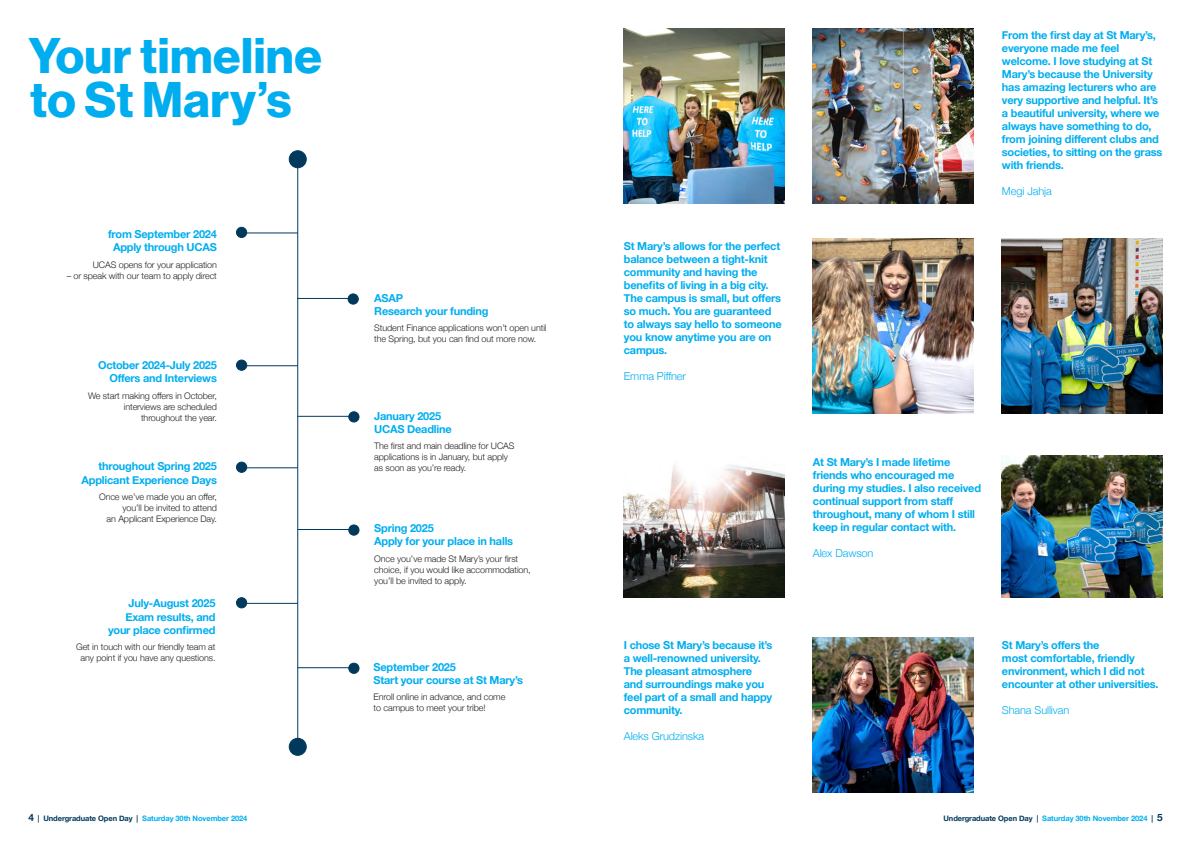
<style>
.page{position:relative;width:1191px;height:842px;background:#fff}
.page>*{position:absolute;margin:0;border:0;box-sizing:border-box;transform-origin:0 0}
.Heading{font:49px/44px "N Haas Grotesk DS Pro 75 Bd";letter-spacing:.01em;color:#00aeef}
.Body{font:700 11px/13px "Helvetica Neue";letter-spacing:-.02em;color:#00aeef}
.sub_heading_2{font:700 11px/13px "Helvetica Neue";letter-spacing:-.02em;color:#00aeef}
.Body-2{font:300 11px "Helvetica Neue";letter-spacing:-.01em;color:#00aeef}
.Body-3{font:300 9px/11px "Helvetica Neue";letter-spacing:-.01em;color:#231f20}
.t1{font:700 7.5px "Helvetica Neue";letter-spacing:-.01em;color:#00aeef}
.s1{font-size:10px;color:#00395c}
.s2{color:#00395c}
</style>
<div class="page">
<img style="left:624px;top:28px;width:160px;height:175px">
<img style="left:813px;top:28px;width:160px;height:175px">
<img style="left:813px;top:239px;width:160px;height:175px">
<img style="left:1002px;top:239px;width:160px;height:174px">
<img style="left:624px;top:465px;width:160px;height:133px">
<img style="left:1002px;top:455px;width:160px;height:143px">
<img style="left:813px;top:637px;width:160px;height:155px">
<hr style="left:297px;top:165px;width:1px;height:585px;background:#00395c">
<div style="left:289px;top:151px;width:17px;height:17px;background:#00395c;border-radius:50%"></div>
<div style="left:289px;top:150px;width:18px;height:18px;border:1px solid #00395c;border-radius:50%"></div>
<div style="left:289px;top:738px;width:17px;height:17px;background:#00395c;border-radius:50%"></div>
<div style="left:289px;top:738px;width:18px;height:18px;border:1px solid #00395c;border-radius:50%"></div>
<div style="left:236px;top:227px;width:11px;height:10px;background:#00395c;border-radius:50%"></div>
<div style="left:236px;top:227px;width:11px;height:11px;border:1px solid #00395c;border-radius:50%"></div>
<hr style="left:239px;top:232px;width:59px;height:1px;background:#00395c">
<div style="left:348px;top:294px;width:10px;height:10px;background:#00395c;border-radius:50%"></div>
<div style="left:347px;top:293px;width:12px;height:12px;border:1px solid #00395c;border-radius:50%"></div>
<hr style="left:297px;top:298px;width:59px;height:1px;background:#00395c">
<div style="left:349px;top:412px;width:10px;height:10px;background:#00395c;border-radius:50%"></div>
<div style="left:348px;top:411px;width:11px;height:11px;border:1px solid #00395c;border-radius:50%"></div>
<hr style="left:298px;top:416px;width:58px;height:1px;background:#00395c">
<div style="left:349px;top:525px;width:10px;height:10px;background:#00395c;border-radius:50%"></div>
<div style="left:348px;top:524px;width:11px;height:12px;border:1px solid #00395c;border-radius:50%"></div>
<hr style="left:298px;top:529px;width:58px;height:1px;background:#00395c">
<div style="left:349px;top:663px;width:10px;height:10px;background:#00395c;border-radius:50%"></div>
<div style="left:348px;top:663px;width:11px;height:11px;border:1px solid #00395c;border-radius:50%"></div>
<hr style="left:298px;top:667px;width:58px;height:1px;background:#00395c">
<div style="left:236px;top:360px;width:11px;height:10px;background:#00395c;border-radius:50%"></div>
<div style="left:236px;top:360px;width:11px;height:11px;border:1px solid #00395c;border-radius:50%"></div>
<hr style="left:239px;top:365px;width:59px;height:1px;background:#00395c">
<div style="left:236px;top:462px;width:11px;height:10px;background:#00395c;border-radius:50%"></div>
<div style="left:236px;top:462px;width:11px;height:11px;border:1px solid #00395c;border-radius:50%"></div>
<hr style="left:239px;top:467px;width:59px;height:1px;background:#00395c">
<div style="left:236px;top:598px;width:11px;height:10px;background:#00395c;border-radius:50%"></div>
<div style="left:236px;top:597px;width:11px;height:11px;border:1px solid #00395c;border-radius:50%"></div>
<hr style="left:239px;top:603px;width:59px;height:1px;background:#00395c">
<p class="Heading" style="left:28px;top:35px;width:295px">Your timeline to St Mary’s</p>
<p class="sub_heading_2" style="left:108px;top:228px;width:110px;text-align:center">from September 2024<br>Apply through UCAS</p>
<p class="Body-3" style="left:93px;top:258px;width:126px">UCAS opens for your application</p>
<p class="Body-3" style="left:67px;top:269px;width:152px">– or speak with our team to apply direct</p>
<p class="sub_heading_2" style="left:374px;top:292px;width:116px">ASAP<br>Research your funding</p>
<p class="Body-3" style="left:374px;top:322px;width:174px">Student Finance applications won’t open until the Spring, but you can find out more now.</p>
<p class="sub_heading_2" style="left:98px;top:359px;width:120px;text-align:right">October 2024-July 2025<br>Offers and Interviews</p>
<p class="Body-3" style="left:88px;top:389px;width:130px;text-align:right">We start making offers in October, interviews are scheduled throughout the year.</p>
<p class="sub_heading_2" style="left:374px;top:409px;width:79px">January 2025<br>UCAS Deadline</p>
<p class="Body-3" style="left:374px;top:440px;width:142px">The first and main deadline for UCAS applications is in January, but apply</p>
<p class="sub_heading_2" style="left:99px;top:460px;width:120px">throughout Spring 2025</p>
<p class="Body-3" style="left:374px;top:462px;width:93px">as soon as you’re ready.</p>
<p class="sub_heading_2" style="left:82px;top:473px;width:137px">Applicant Experience Days</p>
<p class="Body-3" style="left:99px;top:491px;width:119px;text-align:right">Once we’ve made you an offer, you’ll be invited to attend<br>an Applicant Experience Day.</p>
<p class="sub_heading_2" style="left:374px;top:522px;width:140px">Spring 2025<br>Apply for your place in halls</p>
<p class="Body-3" style="left:374px;top:553px;width:158px">Once you’ve made St Mary’s your first choice, if you would like accommodation, you’ll be invited to apply.</p>
<p class="sub_heading_2" style="left:108px;top:597px;width:109px;text-align:right">July-August 2025<br>Exam results, and your place confirmed</p>
<p class="Body-3" style="left:76px;top:641px;width:141px;text-align:center">Get in touch with our friendly team at any point if you have any questions.</p>
<p class="sub_heading_2" style="left:373px;top:660px;width:151px">September 2025<br>Start your course at St Mary’s</p>
<p class="Body-3" style="left:373px;top:691px;width:133px">Enroll online in advance, and come to campus to meet your tribe!</p>
<p class="Body" style="left:624px;top:239px;width:159px">St Mary’s allows for the perfect balance between a tight-knit community and having the benefits of living in a big city.<br>The campus is small, but offers so much. You are guaranteed to always say hello to someone you know anytime you are on campus.</p>
<p class="Body-2" style="left:624px;top:367px;width:64px">Emma Piffner</p>
<p class="Body" style="left:1002px;top:29px;width:162px">From the first day at St Mary’s, everyone made me feel welcome. I love studying at St<br>Mary’s because the University has amazing lecturers who are very supportive and helpful. It’s a beautiful university, where we always have something to do, from joining different clubs and societies, to sitting on the grass with friends.</p>
<p class="Body-2" style="left:1002px;top:182px;width:51px">Megi Jahja</p>
<p class="Body" style="left:813px;top:456px;width:170px">At St Mary’s I made lifetime friends who encouraged me during my studies. I also received continual support from staff throughout, many of whom I still keep in regular contact with.</p>
<p class="Body-2" style="left:813px;top:544px;width:62px">Alex Dawson</p>
<p class="Body" style="left:624px;top:639px;width:150px">I chose St Mary’s because it’s a well-renowned university.<br>The pleasant atmosphere and surroundings make you feel part of a small and happy community.</p>
<p class="Body-2" style="left:624px;top:727px;width:82px">Aleks Grudzinska</p>
<p class="Body" style="left:1002px;top:639px;width:158px">St Mary’s offers the<br>most comfortable, friendly environment, which I did not encounter at other universities.</p>
<p class="Body-2" style="left:1002px;top:701px;width:69px">Shana Sullivan</p>
<p class="t1" style="left:28px;top:813px;width:221px"><span class="s1">4</span> <span class="s2">| Undergraduate Open Day |</span> Saturday 30th November 2024</p>
<p class="t1" style="left:943px;top:813px;width:221px"><span class="s2">Undergraduate Open Day |</span> Saturday 30th November 2024 <span class="s2">|</span> <span class="s1">5</span></p>
</div>
